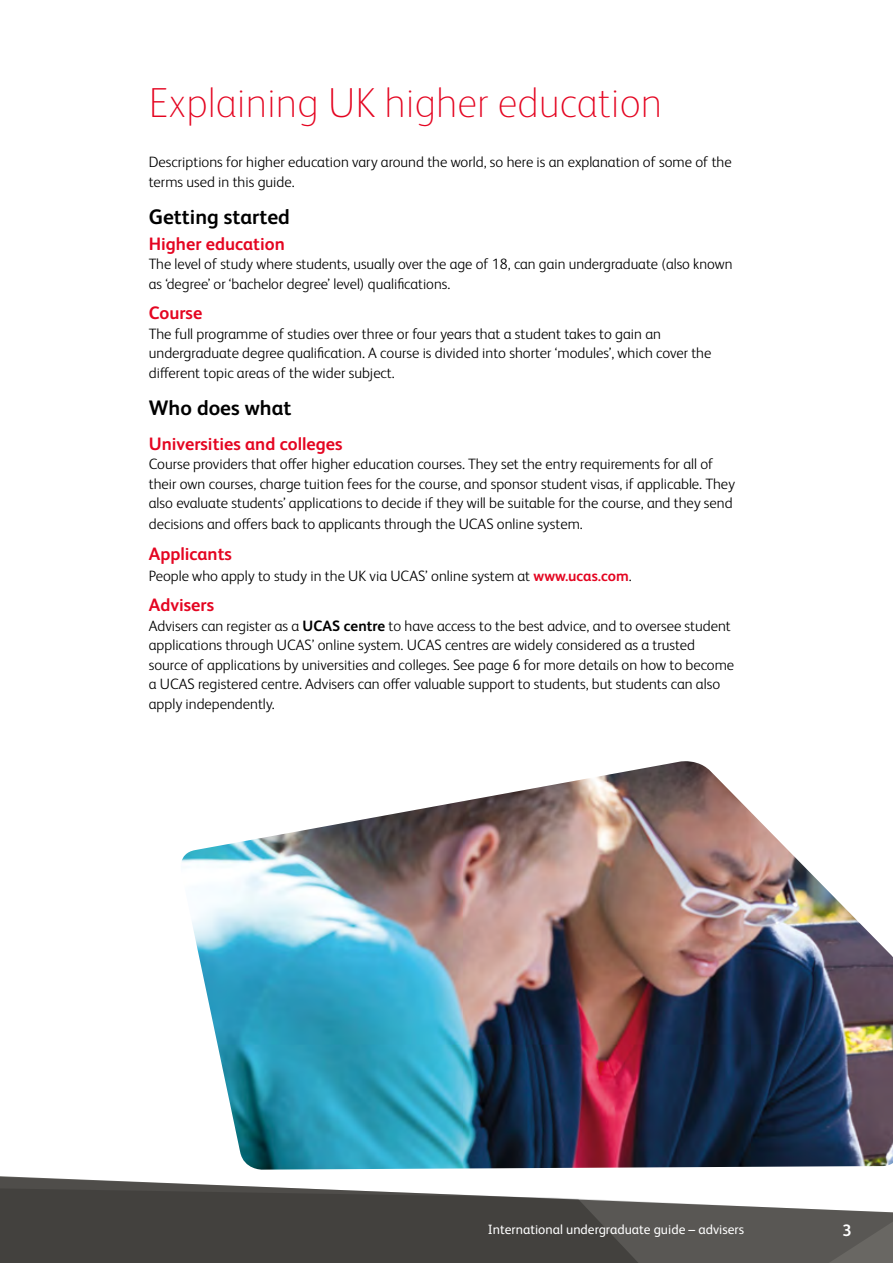
<style>
.page{position:relative;width:893px;height:1263px;background:#fff}
.page>*{position:absolute;margin:0;border:0;box-sizing:border-box;transform-origin:0 0}
.t1{font:100 42px "FS Albert Pro";color:#e40521}
.t2{font:700 21px "FS Albert Pro";color:#000}
.t3{font:700 18px "FS Albert Pro";color:#e40521}
.t4{font:700 16.5px "FS Albert Pro";color:#fff}
.t5{font:300 15px/19.5px "FS Albert Pro";color:#000}
.t6{font:13.5px "FS Albert Pro";color:#fff}
.s1{font-weight:700;color:#e40521}
.s2{font-weight:700}
</style>
<div class="page">
<svg style="left:0;top:1177px;width:893px;height:86px;fill:#43413e"></svg>
<img style="left:182px;top:761px;width:711px;height:409px">
<h1 class="t1" style="left:149px;top:76px;width:515px">Explaining UK higher education</h1>
<p class="t5" style="left:149px;top:151px;width:584px">Descriptions for higher education vary around the world, so here is an explanation of some of the terms used in this guide.</p>
<h2 class="t2" style="left:149px;top:202px;width:143px">Getting started</h2>
<p class="t3" style="left:149px;top:231px;width:138px">Higher education</p>
<p class="t5" style="left:149px;top:253px;width:585px">The level of study where students, usually over the age of 18, can gain undergraduate (also known as ‘degree’ or ‘bachelor degree’ level) qualifications.</p>
<p class="t3" style="left:149px;top:300px;width:55px">Course</p>
<p class="t5" style="left:149px;top:323px;width:564px">The full programme of studies over three or four years that a student takes to gain an undergraduate degree qualification. A course is divided into shorter ‘modules’, which cover the different topic areas of the wider subject.</p>
<h2 class="t2" style="left:149px;top:393px;width:144px">Who does what</h2>
<p class="t3" style="left:149px;top:431px;width:195px">Universities and colleges</p>
<p class="t5" style="left:149px;top:453px;width:588px">Course providers that offer higher education courses. They set the entry requirements for all of their own courses, charge tuition fees for the course, and sponsor student visas, if applicable. They also evaluate students’ applications to decide if they will be suitable for the course, and they send</p>
<p class="t5" style="left:149px;top:513px;width:435px">decisions and offers back to applicants through the UCAS online system.</p>
<p class="t3" style="left:149px;top:541px;width:85px">Applicants</p>
<p class="t5" style="left:149px;top:565px;width:484px">People who apply to study in the UK via UCAS’ online system at <span class="s1">www.ucas.com</span>.</p>
<p class="t3" style="left:149px;top:593px;width:67px">Advisers</p>
<p class="t5" style="left:149px;top:615px;width:587px">Advisers can register as a <span class="s2">UCAS centre</span> to have access to the best advice, and to oversee student applications through UCAS’ online system. UCAS centres are widely considered as a trusted source of applications by universities and colleges. See page 6 for more details on how to become a UCAS registered centre. Advisers can offer valuable support to students, but students can also apply independently.</p>
<p class="t6" style="left:488px;top:1219px;width:258px">International undergraduate guide – advisers</p>
<p class="t4" style="left:843px;top:1219px;width:11px">3</p>
</div>
